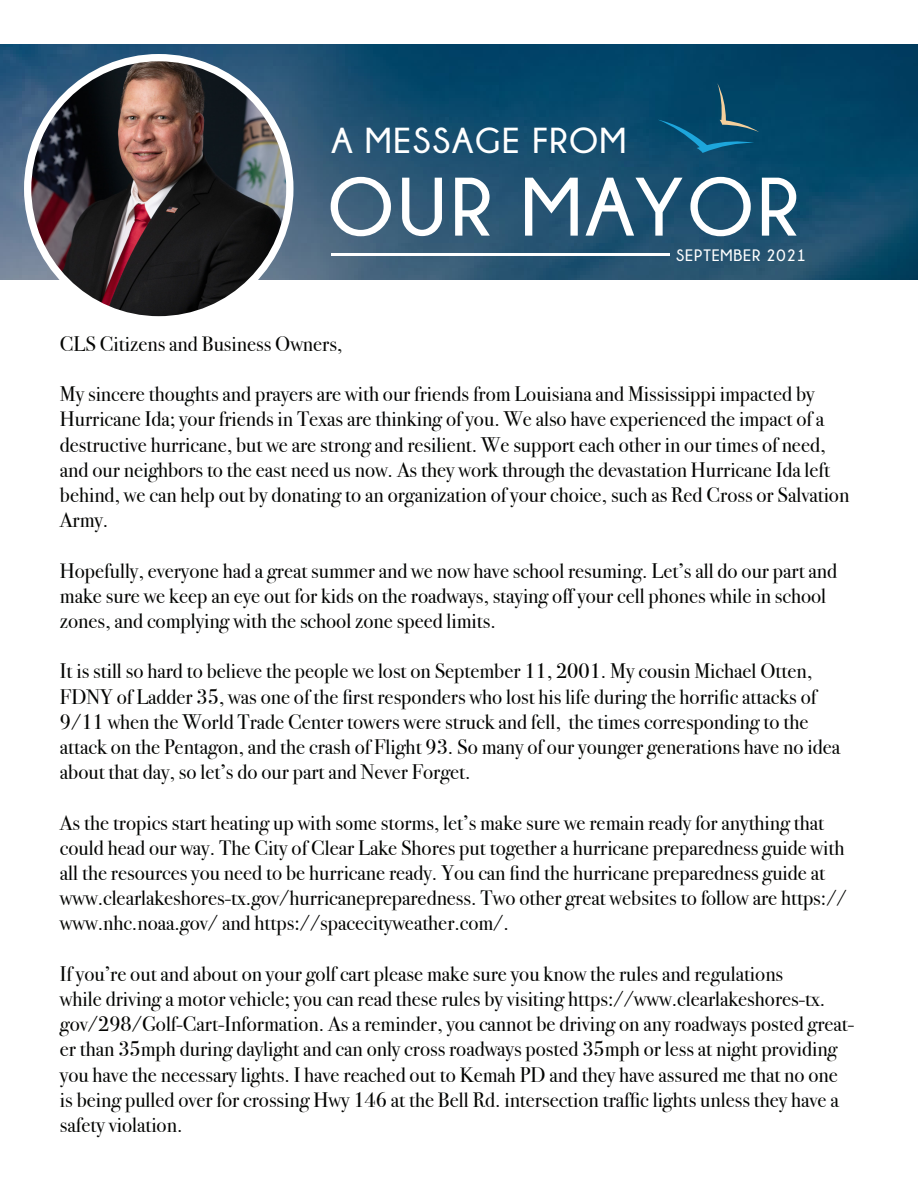
<style>
.page{position:relative;width:918px;height:1188px;background:#fff}
.page>*{position:absolute;margin:0;border:0;box-sizing:border-box;transform-origin:0 0}
.t1{font:700 82.5px "Champagne&Limousines";letter-spacing:.05em;color:#fff}
.t2{font:700 36px "Champagne&Limousines";letter-spacing:.05em;color:#fff}
.t3{font:21px/25.2px "Bodoni Svty Two ITCTT";color:#040503}
.t4{font:700 16.5px "Champagne&Limousines";letter-spacing:.05em;color:#fff}
</style>
<div class="page">
<img style="left:0;top:44px;width:918px;height:236px">
<svg style="left:658px;top:83px;width:101px;height:70px;background:#0a4f70"></svg>
<hr style="left:332px;top:253px;width:338px;height:3px;background:#fff">
<div style="left:24px;top:54px;width:269px;height:269px;background:#fff;border-radius:50%"></div>
<img style="left:31px;top:61px;width:255px;height:255px;border-radius:127px">
<p class="t2" style="left:332px;top:121px;width:296px">A MESSAGE FROM</p>
<p class="t1" style="left:328px;top:162px;width:473px">OUR MAYOR</p>
<p class="t4" style="left:676px;top:246px;width:131px">SEPTEMBER 2021</p>
<p class="t3" style="left:60px;top:329px;width:284px">CLS Citizens and Business Owners,</p>
<p class="t3" style="left:60px;top:379px;width:791px">My sincere thoughts and prayers are with our friends from Louisiana and Mississippi impacted by Hurricane Ida; your friends in Texas are thinking of you. We also have experienced the impact of a destructive hurricane, but we are strong and resilient. We support each other in our times of need, and our neighbors to the east need us now. As they work through the devastation Hurricane Ida left behind, we can help out by donating to an organization of your choice, such as Red Cross or Salvation Army.</p>
<p class="t3" style="left:60px;top:556px;width:779px">Hopefully, everyone had a great summer and we now have school resuming. Let’s all do our part and make sure we keep an eye out for kids on the roadways, staying off your cell phones while in school zones, and complying with the school zone speed limits.</p>
<p class="t3" style="left:60px;top:656px;width:782px">It is still so hard to believe the people we lost on September 11, 2001. My cousin Michael Otten, FDNY of Ladder 35, was one of the first responders who lost his life during the horrific attacks of 9/11 when the World Trade Center towers were struck and fell, the times corresponding to the attack on the Pentagon, and the crash of Flight 93. So many of our younger generations have no idea about that day, so let’s do our part and Never Forget.</p>
<p class="t3" style="left:60px;top:808px;width:788px">As the tropics start heating up with some storms, let’s make sure we remain ready for anything that could head our way. The City of Clear Lake Shores put together a hurricane preparedness guide with all the resources you need to be hurricane ready. You can find the hurricane preparedness guide at www.clearlakeshores-tx.gov/hurricanepreparedness. Two other great websites to follow are https:// www.nhc.noaa.gov/ and https://spacecityweather.com/.</p>
<p class="t3" style="left:60px;top:959px;width:796px">If you’re out and about on your golf cart please make sure you know the rules and regulations<br>while driving a motor vehicle; you can read these rules by visiting https://www.clearlakeshores-tx. gov/298/Golf-Cart-Information. As a reminder, you cannot be driving on any roadways posted great&shy;er than 35mph during daylight and can only cross roadways posted 35mph or less at night providing you have the necessary lights. I have reached out to Kemah PD and they have assured me that no one is being pulled over for crossing Hwy 146 at the Bell Rd. intersection traffic lights unless they have a safety violation.</p>
</div>
